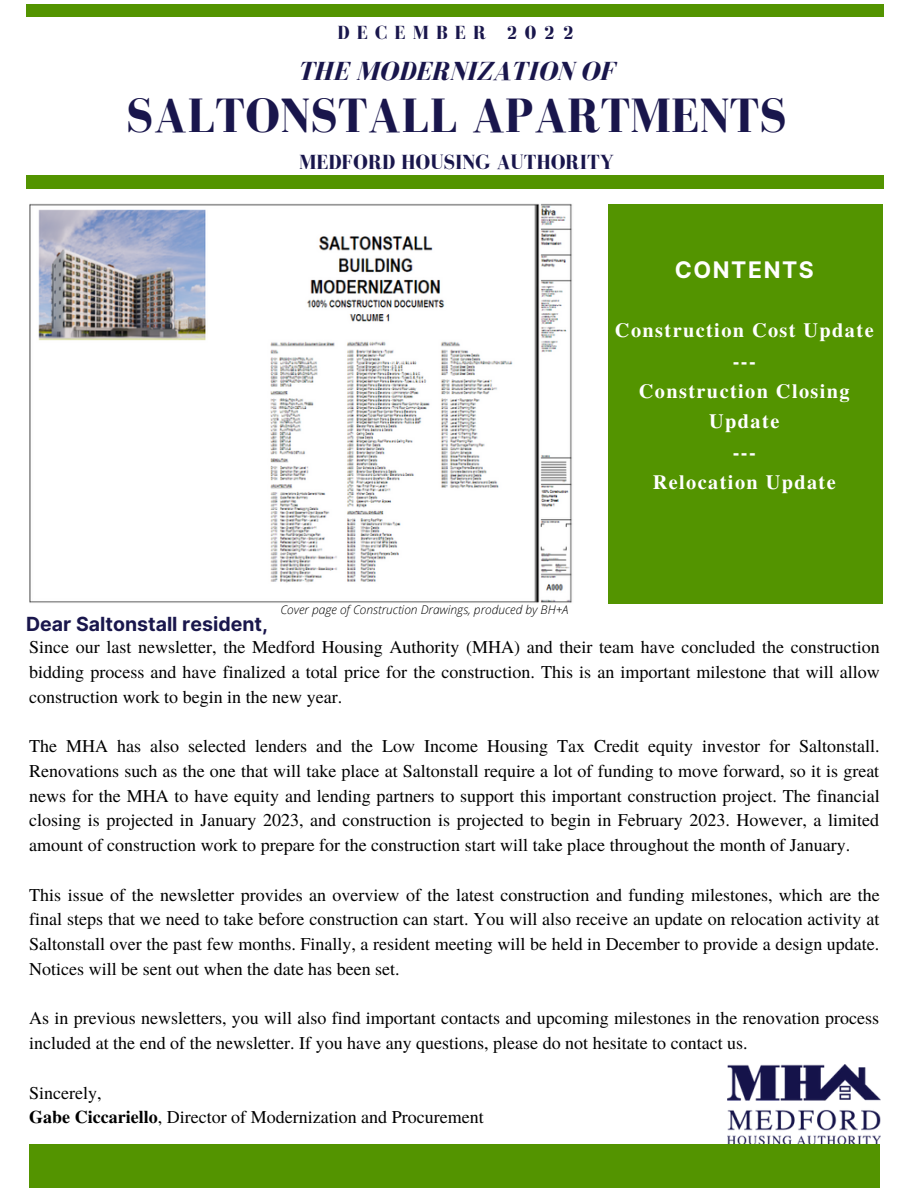
<style>
.page{position:relative;width:918px;height:1188px;background:#fff}
.page>*{position:absolute;margin:0;border:0;box-sizing:border-box;transform-origin:0 0}
.t1{font:700 49.5px "Bodoni FLF";color:#19164c}
.t2{font:italic 700 27px "Bodoni FLF";color:#19164c}
.t3{font:700 22.8px "Inter";letter-spacing:.07em;color:#fff}
.t4{font:700 21px "Bodoni FLF";color:#19164c}
.t5{font:700 20.25px/30.3px "Te X Gyre Termes";letter-spacing:.07em;color:#fff;text-align:center}
.t6{font:700 19.5px "Inter";color:#19164c}
.t7{font:700 19.5px "Bodoni FLF";letter-spacing:.37em;color:#19164c}
.t8{font:18px/24.8px "Te X Gyre Termes";color:#000;text-align:justify}
.t9{font:italic 300 12px "Open Sans";color:#000}
.s1{font-weight:700}
</style>
<div class="page">
<div style="left:609px;top:204px;width:274px;height:399px;background:#539400"></div>
<div style="left:26px;top:175px;width:857px;height:14px;background:#539400"></div>
<div style="left:26px;top:4px;width:857px;height:13px;background:#539400"></div>
<img style="left:727px;top:1065px;width:153px;height:79px">
<div style="left:29px;top:1144px;width:851px;height:44px;background:#539400"></div>
<img style="left:29px;top:204px;width:543px;height:399px">
<p class="t7" style="left:337px;top:22px;width:238px">DECEMBER 2022</p>
<h2 class="t2" style="left:298px;top:57px;width:319px">THE MODERNIZATION OF</h2>
<h1 class="t1" style="left:126px;top:89px;width:662px">SALTONSTALL APARTMENTS</h1>
<p class="t4" style="left:299px;top:151px;width:316px">MEDFORD HOUSING AUTHORITY</p>
<p class="t3" style="left:675px;top:256px;width:141px">CONTENTS</p>
<p class="t6" style="left:26px;top:613px;width:243px">Dear Saltonstall resident,</p>
<p class="t9" style="left:280px;top:601px;width:290px">Cover page of Construction Drawings, produced by BH+A</p>
<p class="t5" style="left:615px;top:314px;width:260px">Construction Cost Update ---<br>Construction Closing<br>Update<br>---<br>Relocation Update</p>
<p class="t8" style="left:29px;top:634px;width:852px">Since our last newsletter, the Medford Housing Authority (MHA) and their team have concluded the construction bidding process and have finalized a total price for the construction. This is an important milestone that will allow construction work to begin in the new year.</p>
<p class="t8" style="left:29px;top:733px;width:852px">The MHA has also selected lenders and the Low Income Housing Tax Credit equity investor for Saltonstall.<br>Renovations such as the one that will take place at Saltonstall require a lot of funding to move forward, so it is great news for the MHA to have equity and lending partners to support this important construction project. The financial closing is projected in January 2023, and construction is projected to begin in February 2023. However, a limited amount of construction work to prepare for the construction start will take place throughout the month of January.</p>
<p class="t8" style="left:29px;top:881px;width:852px">This issue of the newsletter provides an overview of the latest construction and funding milestones, which are the final steps that we need to take before construction can start. You will also receive an update on relocation activity at Saltonstall over the past few months. Finally, a resident meeting will be held in December to provide a design update.<br>Notices will be sent out when the date has been set.</p>
<p class="t8" style="left:29px;top:1005px;width:851px">As in previous newsletters, you will also find important contacts and upcoming milestones in the renovation process included at the end of the newsletter. If you have any questions, please do not hesitate to contact us.</p>
<p class="t8" style="left:29px;top:1079px;width:456px">Sincerely,<br><span class="s1">Gabe Ciccariello</span>, Director of Modernization and Procurement</p>
</div>
